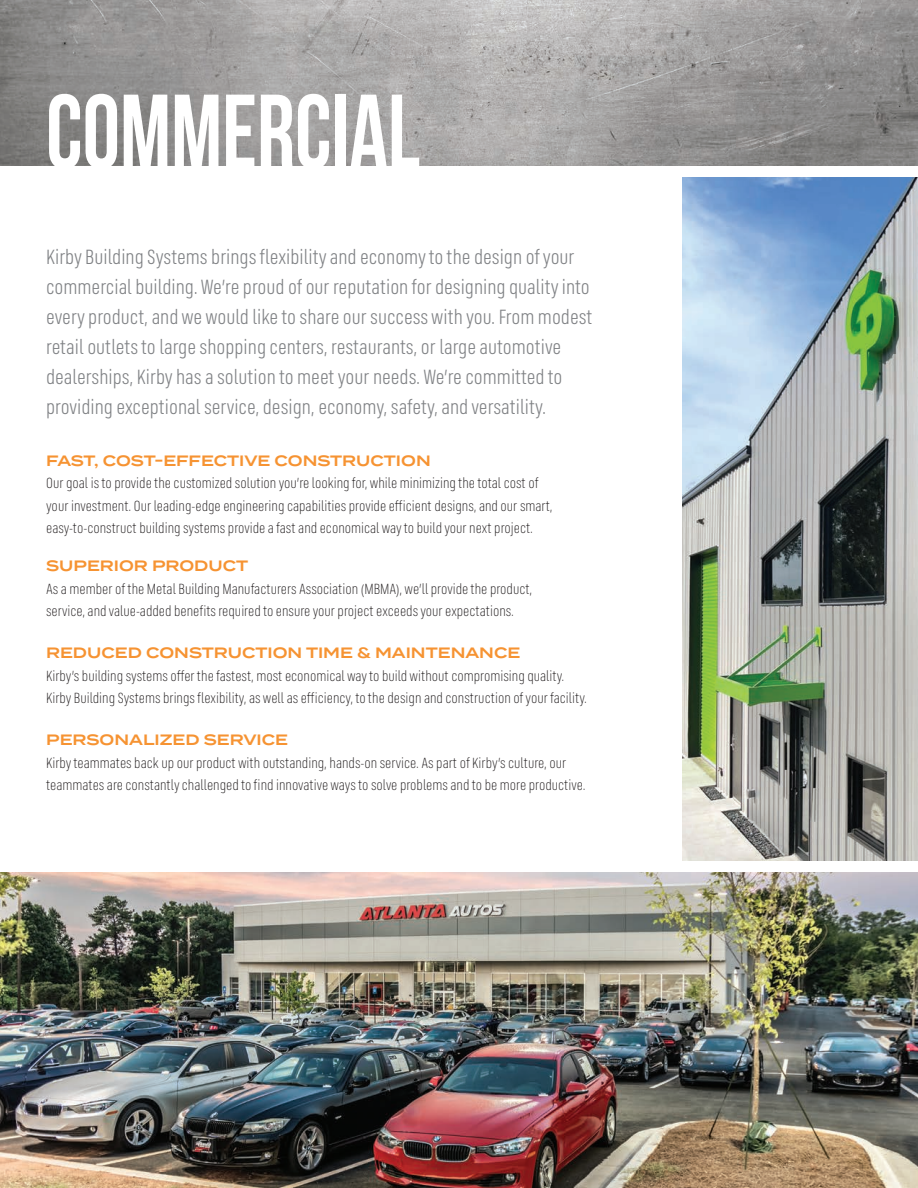
<style>
.page{position:relative;width:918px;height:1188px;background:#fff}
.page>*{position:absolute;margin:0;border:0;box-sizing:border-box;transform-origin:0 0}
.t1{font:105px "Bebas Neue";color:#fff;scale:.9 1}
.t2{font:21px/30px "FS Industrie Cd";color:#808285}
.t3{font:15px/22.5px "FS Industrie Var Cd";color:#231f20}
.t4{font:600 15px "Termina";color:#f69332}
</style>
<div class="page">
<img style="left:0;top:873px;width:918px;height:315px">
<img style="left:0;top:0;width:918px;height:165px">
<img style="left:682px;top:177px;width:236px;height:684px">
<h1 class="t1" style="left:46px;top:74px;width:417px">COMMERCIAL</h1>
<p class="t2" style="left:46px;top:242px;width:548px">Kirby Building Systems brings flexibility and economy to the design of your commercial building. We’re proud of our reputation for designing quality into every product, and we would like to share our success with you. From modest retail outlets to large shopping centers, restaurants, or large automotive dealerships, Kirby has a solution to meet your needs. We’re committed to providing exceptional service, design, economy, safety, and versatility.</p>
<p class="t4" style="left:46px;top:449px;width:386px">FAST, COST-EFFECTIVE CONSTRUCTION</p>
<p class="t3" style="left:46px;top:472px;width:508px">Our goal is to provide the customized solution you’re looking for, while minimizing the total cost of your investment. Our leading-edge engineering capabilities provide efficient designs, and our smart, easy-to-construct building systems provide a fast and economical way to build your next project.</p>
<p class="t4" style="left:46px;top:555px;width:204px">SUPERIOR PRODUCT</p>
<p class="t3" style="left:46px;top:578px;width:488px">As a member of the Metal Building Manufacturers Association (MBMA), we’ll provide the product, service, and value-added benefits required to ensure your project exceeds your expectations.</p>
<p class="t4" style="left:46px;top:642px;width:476px">REDUCED CONSTRUCTION TIME &amp; MAINTENANCE</p>
<p class="t3" style="left:46px;top:665px;width:542px">Kirby’s building systems offer the fastest, most economical way to build without compromising quality.<br>Kirby Building Systems brings flexibility, as well as efficiency, to the design and construction of your facility.</p>
<p class="t4" style="left:46px;top:729px;width:243px">PERSONALIZED SERVICE</p>
<p class="t3" style="left:46px;top:751px;width:541px">Kirby teammates back up our product with outstanding, hands-on service. As part of Kirby’s culture, our teammates are constantly challenged to find innovative ways to solve problems and to be more productive.</p>
</div>
